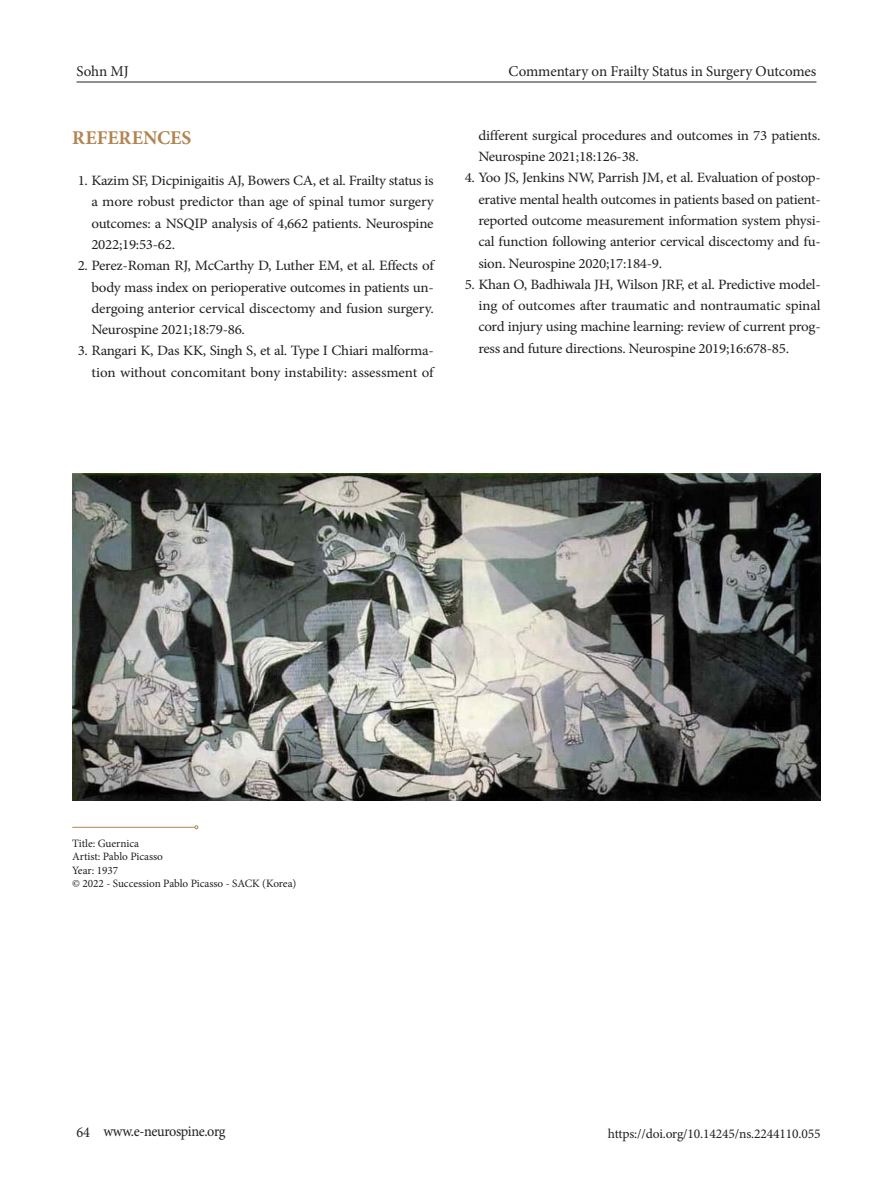
<style>
.page{position:relative;width:893px;height:1191px;background:#fff}
.page>*{position:absolute;margin:0;border:0;box-sizing:border-box;transform-origin:0 0}
.대제목{font:700 19.5px "Minion Pro";letter-spacing:-.005em;color:#b28450}
.t1{font:15px "Minion Pro";letter-spacing:-.015em;color:#231f20}
.t2{font:15px "Minion Pro";letter-spacing:-.015em;color:#231f20;scale:.95 1}
.참고문헌1{font:14.25px/21.3px "Minion Pro";letter-spacing:-.02em;color:#231f20;text-align:justify;scale:1.05 1}
.doi_번호{font:13.5px "Minion Pro";letter-spacing:-.01em;color:#231f20}
.그림_지문_8pt{font:11.25px "Minion Pro";letter-spacing:-.005em;color:#231f20}
</style>
<div class="page">
<hr style="left:77px;top:82px;width:739px;height:1px;background:#231f20">
<img style="left:72px;top:474px;width:749px;height:326px">
<hr style="left:72px;top:827px;width:123px;height:1px;background:#b28450">
<p class="t1" style="left:77px;top:61px;width:54px">Sohn MJ</p>
<p class="t1" style="left:509px;top:61px;width:309px">Commentary on Frailty Status in Surgery Outcomes</p>
<p class="대제목" style="left:72px;top:124px;width:121px">REFERENCES</p>
<p class="참고문헌1" style="left:91px;top:170px;width:328px;text-indent:-14px">1. Kazim SF, Dicpinigaitis AJ, Bowers CA, et al. Frailty status is a more robust predictor than age of spinal tumor surgery outcomes: a NSQIP analysis of 4,662 patients. Neurospine 2022;19:53-62.</p>
<p class="참고문헌1" style="left:91px;top:255px;width:328px;text-indent:-14px">2. Perez-Roman RJ, McCarthy D, Luther EM, et al. Effects of body mass index on perioperative outcomes in patients un&shy;dergoing anterior cervical discectomy and fusion surgery.<br>Neurospine 2021;18:79-86.</p>
<p class="참고문헌1" style="left:78px;top:340px;width:341px;text-align:right">3. Rangari K, Das KK, Singh S, et al. Type I Chiari malforma&shy;tion without concomitant bony instability: assessment of</p>
<p class="참고문헌1" style="left:478px;top:125px;width:327px">different surgical procedures and outcomes in 73 patients.<br>Neurospine 2021;18:126-38.</p>
<p class="참고문헌1" style="left:478px;top:167px;width:327px;text-indent:-14px">4. Yoo JS, Jenkins NW, Parrish JM, et al. Evaluation of postop&shy;erative mental health outcomes in patients based on patient&shy;reported outcome measurement information system physi&shy;cal function following anterior cervical discectomy and fu&shy;sion. Neurospine 2020;17:184-9.</p>
<p class="참고문헌1" style="left:478px;top:274px;width:328px;text-indent:-14px">5. Khan O, Badhiwala JH, Wilson JRF, et al. Predictive model&shy;ing of outcomes after traumatic and nontraumatic spinal cord injury using machine learning: review of current prog&shy;ress and future directions. Neurospine 2019;16:678-85.</p>
<p class="그림_지문_8pt" style="left:72px;top:835px;width:68px">Title: Guernica</p>
<p class="그림_지문_8pt" style="left:72px;top:849px;width:92px">Artist: Pablo Picasso</p>
<p class="그림_지문_8pt" style="left:72px;top:862px;width:48px">Year: 1937</p>
<p class="그림_지문_8pt" style="left:72px;top:876px;width:226px">© 2022 - Succession Pablo Picasso - SACK (Korea)</p>
<p class="t2" style="left:77px;top:1121px;width:158px">64 www.e-neurospine.org</p>
<p class="doi_번호" style="left:608px;top:1124px;width:214px">https://doi.org/10.14245/ns.2244110.055</p>
</div>
